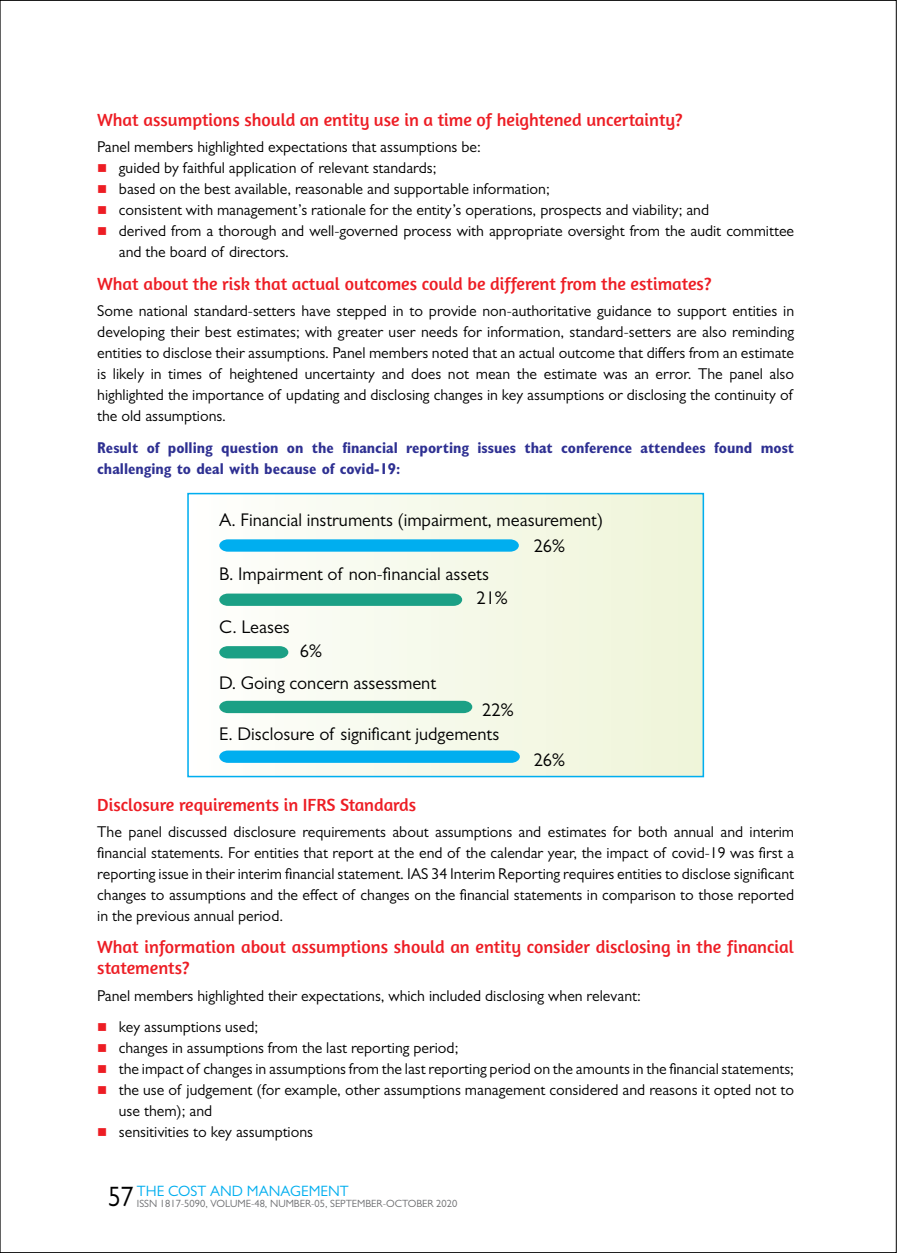
<style>
.page{position:relative;width:897px;height:1253px;background:#fff}
.page>*{position:absolute;margin:0;border:0;box-sizing:border-box;transform-origin:0 0}
.t1{font:18.45px "Gill Sans";color:#000}
.t2{font:18px/21px "Amaranth";color:#ed1d24}
.t3{font:15.75px/21px "Gill Sans";color:#000}
.t4{font:700 condensed 15.75px/21px "Gill Sans";color:#2e3092}
.t5{font:15px "Gill Sans";color:#00aeef}
.t6{font:10.5px "Gill Sans";color:#6d6e71}
.s1{color:#ed1d24}
.s2{font-size:28.2px;color:#000}
</style>
<div class="page">
<div style="left:188px;top:494px;width:515px;height:282px;background:linear-gradient(to right,#fdfefc,#eff5d8)"></div>
<div style="left:187px;top:493px;width:517px;height:284px;border:2px solid #00aeef"></div>
<svg style="left:219px;top:539px;width:299px;height:13px;background:#0fb2ef"></svg>
<svg style="left:219px;top:593px;width:243px;height:13px;background:#2aa68c"></svg>
<svg style="left:219px;top:646px;width:69px;height:12px"></svg>
<div style="left:219px;top:701px;width:253px;height:12px;background:#1ba085"></div>
<svg style="left:219px;top:750px;width:300px;height:13px;background:#0fb2ef"></svg>
<p class="t2" style="left:97px;top:109px;width:587px">What assumptions should an entity use in a time of heightened uncertainty?</p>
<p class="t3" style="left:97px;top:136px;width:385px">Panel members highlighted expectations that assumptions be:</p>
<p class="t3" style="left:97px;top:157px;width:341px"><span class="s1">■</span> guided by faithful application of relevant standards;</p>
<p class="t3" style="left:97px;top:178px;width:454px"><span class="s1">■</span> based on the best available, reasonable and supportable information;</p>
<p class="t3" style="left:97px;top:199px;width:613px"><span class="s1">■</span> consistent with management’s rationale for the entity’s operations, prospects and viability; and</p>
<p class="t3" style="left:119px;top:220px;width:676px;text-indent:-22px"><span class="s1">■</span> derived from a thorough and well-governed process with appropriate oversight from the audit committee and the board of directors.</p>
<p class="t2" style="left:97px;top:273px;width:615px">What about the risk that actual outcomes could be different from the estimates?</p>
<p class="t3" style="left:97px;top:301px;width:698px;text-align:justify">Some national standard-setters have stepped in to provide non-authoritative guidance to support entities in developing their best estimates; with greater user needs for information, standard-setters are also reminding entities to disclose their assumptions. Panel members noted that an actual outcome that differs from an estimate is likely in times of heightened uncertainty and does not mean the estimate was an error. The panel also highlighted the importance of updating and disclosing changes in key assumptions or disclosing the continuity of the old assumptions.</p>
<p class="t4" style="left:97px;top:437px;width:698px">Result of polling question on the financial reporting issues that conference attendees found most challenging to deal with because of covid-19:</p>
<p class="t1" style="left:219px;top:509px;width:385px">A. Financial instruments (impairment, measurement)</p>
<p class="t1" style="left:219px;top:563px;width:271px">B. Impairment of non-financial assets</p>
<p class="t1" style="left:219px;top:616px;width:72px">C. Leases</p>
<p class="t1" style="left:533px;top:535px;width:33px">26%</p>
<p class="t1" style="left:476px;top:587px;width:33px">21%</p>
<p class="t1" style="left:300px;top:640px;width:24px">6%</p>
<p class="t1" style="left:219px;top:673px;width:218px">D. Going concern assessment</p>
<p class="t1" style="left:219px;top:723px;width:281px">E. Disclosure of significant judgements</p>
<p class="t1" style="left:482px;top:699px;width:33px">22%</p>
<p class="t1" style="left:533px;top:749px;width:33px">26%</p>
<p class="t2" style="left:97px;top:794px;width:320px">Disclosure requirements in IFRS Standards</p>
<p class="t3" style="left:97px;top:821px;width:698px;text-align:justify">The panel discussed disclosure requirements about assumptions and estimates for both annual and interim financial statements. For entities that report at the end of the calendar year, the impact of covid-19 was first a reporting issue in their interim financial statement. IAS 34 Interim Reporting requires entities to disclose significant changes to assumptions and the effect of changes on the financial statements in comparison to those reported in the previous annual period.</p>
<p class="t2" style="left:97px;top:936px;width:698px">What information about assumptions should an entity consider disclosing in the financial statements?</p>
<p class="t3" style="left:97px;top:985px;width:545px">Panel members highlighted their expectations, which included disclosing when relevant:</p>
<p class="t3" style="left:97px;top:1016px;width:162px"><span class="s1">■</span> key assumptions used;</p>
<p class="t3" style="left:97px;top:1037px;width:363px"><span class="s1">■</span> changes in assumptions from the last reporting period;</p>
<p class="t3" style="left:97px;top:1058px;width:698px"><span class="s1">■</span> the impact of changes in assumptions from the last reporting period on the amounts in the financial statements;</p>
<p class="t3" style="left:119px;top:1079px;width:676px;text-indent:-22px"><span class="s1">■</span> the use of judgement (for example, other assumptions management considered and reasons it opted not to use them); and</p>
<p class="t3" style="left:97px;top:1121px;width:217px"><span class="s1">■</span> sensitivities to key assumptions</p>
<p class="t5" style="left:108px;top:1182px;width:242px"><span class="s2">57</span> THE COST AND MANAGEMENT</p>
<p class="t6" style="left:137px;top:1197px;width:322px">ISSN 1817-5090, VOLUME-48, NUMBER-05, SEPTEMBER-OCTOBER 2020</p>
</div>
